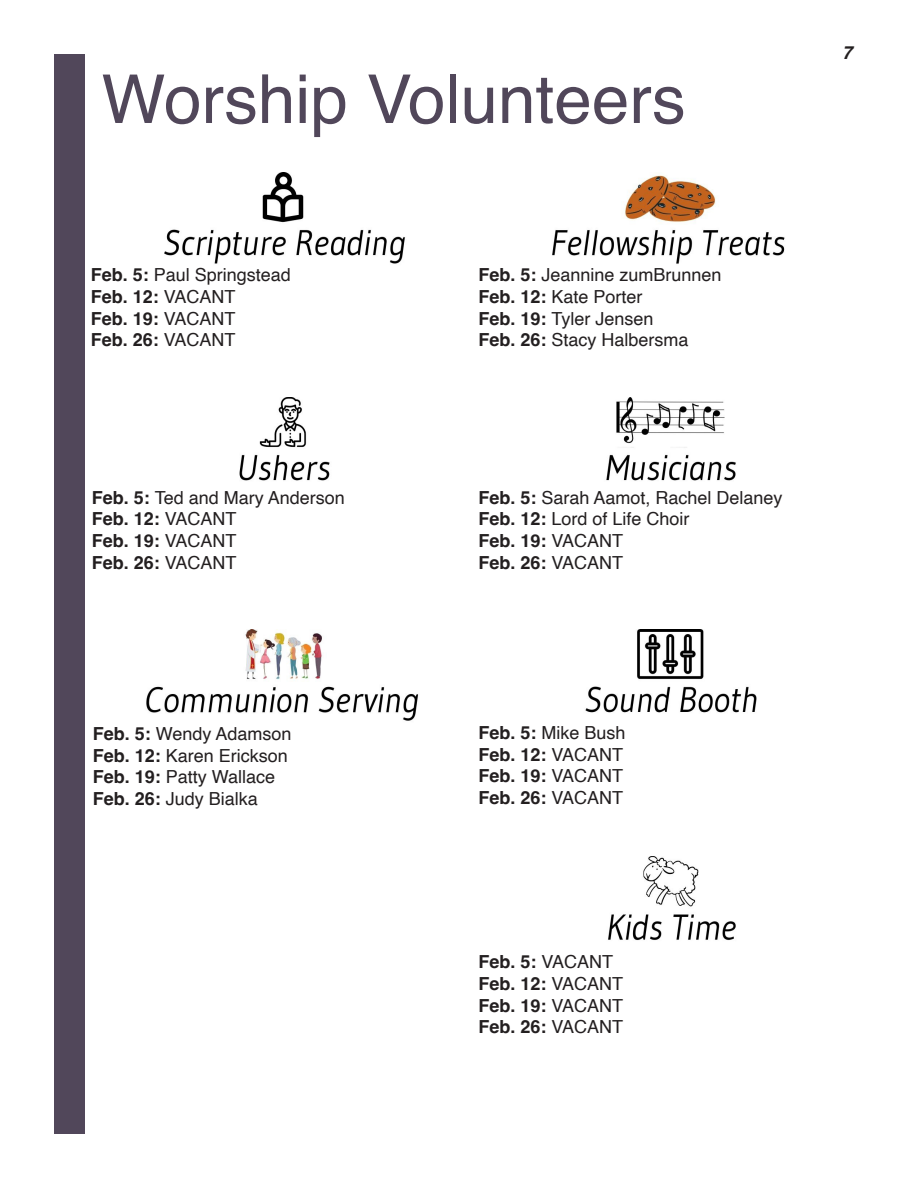
<style>
.page{position:relative;width:918px;height:1188px;background:#fff}
.page>*{position:absolute;margin:0;border:0;box-sizing:border-box;transform-origin:0 0}
.t1{font:67.5px "Helvetica";color:#51475a}
.t2{font:18px "Helvetica";color:#231f20}
.t3{font:700 18px "Helvetica";color:#231f20}
.t4{font:italic 700 18px "Helvetica";color:#231f20}
.s1{font-weight:700}
.s2{font-weight:400}
</style>
<div class="page">
<div style="left:54px;top:54px;width:30px;height:1080px;background:#51475a"></div>
<img style="left:164px;top:173px;width:621px;height:91px">
<img style="left:239px;top:398px;width:497px;height:83px">
<img style="left:146px;top:630px;width:611px;height:91px">
<img style="left:608px;top:857px;width:128px;height:84px">
<p class="t1" style="left:102px;top:47px;width:586px">Worship Volunteers</p>
<p class="t2" style="left:91px;top:261px;width:202px"><span class="s1">Feb. 5:</span> Paul Springstead</p>
<p class="t3" style="left:91px;top:286px;width:146px">Feb. 12: <span class="s2">VACANT</span></p>
<p class="t3" style="left:91px;top:307px;width:146px">Feb. 19: <span class="s2">VACANT</span></p>
<p class="t3" style="left:91px;top:329px;width:146px">Feb. 26: <span class="s2">VACANT</span></p>
<p class="t2" style="left:92px;top:484px;width:255px"><span class="s1">Feb. 5:</span> Ted and Mary Anderson</p>
<p class="t3" style="left:92px;top:508px;width:146px">Feb. 12: <span class="s2">VACANT</span></p>
<p class="t3" style="left:92px;top:530px;width:146px">Feb. 19: <span class="s2">VACANT</span></p>
<p class="t3" style="left:92px;top:551px;width:146px">Feb. 26: <span class="s2">VACANT</span></p>
<p class="t2" style="left:478px;top:261px;width:245px"><span class="s1">Feb. 5:</span> Jeannine zumBrunnen</p>
<p class="t2" style="left:478px;top:283px;width:166px"><span class="s1">Feb. 12:</span> Kate Porter</p>
<p class="t2" style="left:478px;top:304px;width:177px"><span class="s1">Feb. 19:</span> Tyler Jensen</p>
<p class="t2" style="left:478px;top:326px;width:212px"><span class="s1">Feb. 26:</span> Stacy Halbersma</p>
<p class="t2" style="left:478px;top:484px;width:306px"><span class="s1">Feb. 5:</span> Sarah Aamot, Rachel Delaney</p>
<p class="t2" style="left:478px;top:505px;width:213px"><span class="s1">Feb. 12:</span> Lord of Life Choir</p>
<p class="t3" style="left:478px;top:530px;width:146px">Feb. 19: <span class="s2">VACANT</span></p>
<p class="t3" style="left:478px;top:551px;width:146px">Feb. 26: <span class="s2">VACANT</span></p>
<p class="t4" style="left:842px;top:42px;width:12px">7</p>
<p class="t2" style="left:93px;top:720px;width:200px"><span class="s1">Feb. 5:</span> Wendy Adamson</p>
<p class="t2" style="left:93px;top:742px;width:197px"><span class="s1">Feb. 12:</span> Karen Erickson</p>
<p class="t2" style="left:93px;top:763px;width:184px"><span class="s1">Feb. 19:</span> Patty Wallace</p>
<p class="t2" style="left:93px;top:785px;width:167px"><span class="s1">Feb. 26:</span> Judy Bialka</p>
<p class="t2" style="left:478px;top:719px;width:149px"><span class="s1">Feb. 5:</span> Mike Bush</p>
<p class="t3" style="left:478px;top:744px;width:146px">Feb. 12: <span class="s2">VACANT</span></p>
<p class="t3" style="left:478px;top:765px;width:146px">Feb. 19: <span class="s2">VACANT</span></p>
<p class="t3" style="left:478px;top:787px;width:146px">Feb. 26: <span class="s2">VACANT</span></p>
<p class="t3" style="left:478px;top:951px;width:136px">Feb. 5: <span class="s2">VACANT</span></p>
<p class="t3" style="left:478px;top:973px;width:146px">Feb. 12: <span class="s2">VACANT</span></p>
<p class="t3" style="left:478px;top:994px;width:146px">Feb. 19: <span class="s2">VACANT</span></p>
<p class="t3" style="left:478px;top:1016px;width:146px">Feb. 26: <span class="s2">VACANT</span></p>
</div>
